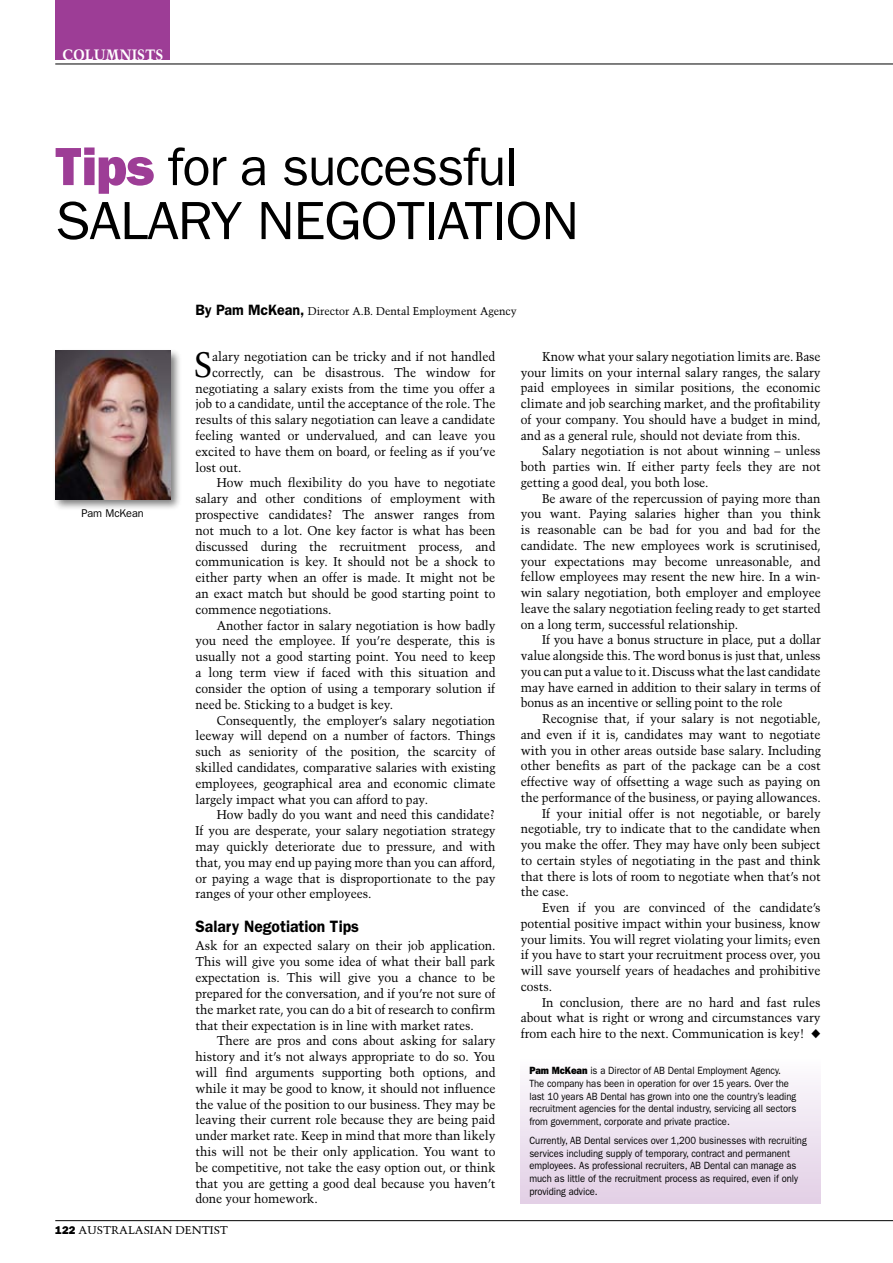
<style>
.page{position:relative;width:893px;height:1263px;background:#fff}
.page>*{position:absolute;margin:0;border:0;box-sizing:border-box;transform-origin:0 0}
.t1{font:54px/54px "Franklin Gothic";letter-spacing:-.02em;color:#000}
.t2{font:35.25px "Trump Mediaeval";color:#000;scale:.95 1}
.t3{font:600 16.5px "Franklin Gothic";color:#000;scale:.95 1}
.t4{font:700 15px "Trump Mediaeval";color:#fff;scale:.95 1}
.t5{font:12.75px/15.8px "Trump Mediaeval";letter-spacing:-.005em;color:#000;text-align:justify;scale:.95 1}
.t6{font:11.25px "Trump Mediaeval";color:#000;scale:.95 1}
.t7{font:11.25px "Trump Mediaeval";color:#000}
.t8{font:11.25px "Franklin Gothic";color:#000}
.t9{font:10.5px/12.8px "Franklin Gothic";color:#000;scale:.9 1}
.s1{font-weight:800;color:#9d3d96}
.s2{font-family:"Franklin Gothic";font-weight:600;font-size:15px}
.s3{font-weight:800}
.s4{font-family:"Franklin Gothic";font-weight:800}
</style>
<div class="page">
<hr style="left:55px;top:64px;width:838px;height:1px;background:#000">
<hr style="left:55px;top:1220px;width:838px;height:1px;background:#000">
<div style="left:55px;top:0;width:115px;height:60px;background:#9d3d96"></div>
<div style="left:521px;top:1058px;width:300px;height:145px;background:linear-gradient(to bottom,#fdfcfe,#e2cfe5)"></div>
<div style="left:52px;top:348px;width:130px;height:163px;background:#000;opacity:.5"></div>
<img style="left:55px;top:351px;width:115px;height:149px">
<p class="t4" style="left:62px;top:45px;width:108px">COLUMNISTS</p>
<p class="t4" style="left:71px;top:45px;width:89px">CATEGORY</p>
<h1 class="t1" style="left:55px;top:140px;width:525px"><span class="s1">Tips</span> for a successful<br>SALARY NEGOTIATION</h1>
<p class="t8" style="left:81px;top:506px;width:64px">Pam McKean</p>
<p class="t6" style="left:196px;top:304px;width:340px"><span class="s2">By Pam McKean,</span> Director A.B. Dental Employment Agency</p>
<h2 class="t2" style="left:194px;top:343px;width:21px">S</h2>
<p class="t5" style="left:212px;top:349px;width:299px">alary negotiation can be tricky and if not handled</p>
<p class="t5" style="left:212px;top:364px;width:300px">correctly, can be disastrous. The window for</p>
<p class="t5" style="left:196px;top:380px;width:317px">negotiating a salary exists from the time you offer a</p>
<p class="t5" style="left:196px;top:396px;width:317px">job to a candidate, until the acceptance of the role. The</p>
<p class="t5" style="left:196px;top:412px;width:317px">results of this salary negotiation can leave a candidate</p>
<p class="t5" style="left:196px;top:428px;width:317px">feeling wanted or undervalued, and can leave you</p>
<p class="t5" style="left:196px;top:443px;width:317px">excited to have them on board, or feeling as if you’ve</p>
<p class="t5" style="left:196px;top:459px;width:50px">lost out.</p>
<p class="t5" style="left:217px;top:475px;width:295px">How much flexibility do you have to negotiate</p>
<p class="t5" style="left:196px;top:491px;width:317px">salary and other conditions of employment with</p>
<p class="t5" style="left:196px;top:507px;width:317px">prospective candidates? The answer ranges from</p>
<p class="t5" style="left:196px;top:522px;width:317px">not much to a lot. One key factor is what has been</p>
<p class="t5" style="left:196px;top:538px;width:317px">discussed during the recruitment process, and</p>
<p class="t5" style="left:196px;top:554px;width:317px">communication is key. It should not be a shock to</p>
<p class="t5" style="left:196px;top:570px;width:317px">either party when an offer is made. It might not be</p>
<p class="t5" style="left:196px;top:586px;width:317px">an exact match but should be good starting point to</p>
<p class="t5" style="left:196px;top:601px;width:145px">commence negotiations.</p>
<p class="t5" style="left:217px;top:617px;width:295px">Another factor in salary negotiation is how badly</p>
<p class="t5" style="left:196px;top:633px;width:317px">you need the employee. If you’re desperate, this is</p>
<p class="t5" style="left:196px;top:649px;width:317px">usually not a good starting point. You need to keep</p>
<p class="t5" style="left:196px;top:665px;width:317px">a long term view if faced with this situation and</p>
<p class="t5" style="left:196px;top:680px;width:317px">consider the option of using a temporary solution if</p>
<p class="t5" style="left:196px;top:696px;width:210px">need be. Sticking to a budget is key.</p>
<p class="t5" style="left:217px;top:712px;width:295px">Consequently, the employer’s salary negotiation</p>
<p class="t5" style="left:196px;top:728px;width:317px">leeway will depend on a number of factors. Things</p>
<p class="t5" style="left:196px;top:744px;width:317px">such as seniority of the position, the scarcity of</p>
<p class="t5" style="left:196px;top:760px;width:317px">skilled candidates, comparative salaries with existing</p>
<p class="t5" style="left:196px;top:775px;width:317px">employees, geographical area and economic climate</p>
<p class="t5" style="left:196px;top:791px;width:246px">largely impact what you can afford to pay.</p>
<p class="t5" style="left:217px;top:807px;width:295px">How badly do you want and need this candidate?</p>
<p class="t5" style="left:196px;top:823px;width:317px">If you are desperate, your salary negotiation strategy</p>
<p class="t5" style="left:196px;top:839px;width:317px">may quickly deteriorate due to pressure, and with</p>
<p class="t5" style="left:196px;top:854px;width:317px">that, you may end up paying more than you can afford,</p>
<p class="t5" style="left:196px;top:870px;width:317px">or paying a wage that is disproportionate to the pay</p>
<p class="t5" style="left:196px;top:886px;width:187px">ranges of your other employees.</p>
<p class="t3" style="left:196px;top:916px;width:174px">Salary Negotiation Tips</p>
<p class="t5" style="left:196px;top:938px;width:317px">Ask for an expected salary on their job application.<br>This will give you some idea of what their ball park expectation is. This will give you a chance to be prepared for the conversation, and if you’re not sure of the market rate, you can do a bit of research to confirm that their expectation is in line with market rates.</p>
<p class="t5" style="left:196px;top:1033px;width:317px;text-indent:21px">There are pros and cons about asking for salary history and it’s not always appropriate to do so. You will find arguments supporting both options, and while it may be good to know, it should not influence the value of the position to our business. They may be leaving their current role because they are being paid under market rate. Keep in mind that more than likely this will not be their only application. You want to be competitive, not take the easy option out, or think that you are getting a good deal because you haven’t done your homework.</p>
<p class="t5" style="left:521px;top:349px;width:317px;text-indent:21px">Know what your salary negotiation limits are. Base your limits on your internal salary ranges, the salary paid employees in similar positions, the economic climate and job searching market, and the profitability of your company. You should have a budget in mind, and as a general rule, should not deviate from this.</p>
<p class="t5" style="left:521px;top:443px;width:317px;text-indent:21px">Salary negotiation is not about winning – unless both parties win. If either party feels they are not getting a good deal, you both lose.</p>
<p class="t5" style="left:521px;top:490px;width:317px;text-indent:21px">Be aware of the repercussion of paying more than you want. Paying salaries higher than you think is reasonable can be bad for you and bad for the candidate. The new employees work is scrutinised, your expectations may become unreasonable, and fellow employees may resent the new hire. In a win&shy;win salary negotiation, both employer and employee leave the salary negotiation feeling ready to get started on a long term, successful relationship.</p>
<p class="t5" style="left:521px;top:632px;width:317px;text-indent:21px">If you have a bonus structure in place, put a dollar value alongside this. The word bonus is just that, unless you can put a value to it. Discuss what the last candidate may have earned in addition to their salary in terms of bonus as an incentive or selling point to the role</p>
<p class="t5" style="left:542px;top:711px;width:295px">Recognise that, if your salary is not negotiable,</p>
<p class="t5" style="left:521px;top:726px;width:317px">and even if it is, candidates may want to negotiate</p>
<p class="t5" style="left:521px;top:742px;width:317px">with you in other areas outside base salary. Including</p>
<p class="t5" style="left:521px;top:758px;width:317px">other benefits as part of the package can be a cost</p>
<p class="t5" style="left:521px;top:774px;width:317px">effective way of offsetting a wage such as paying on</p>
<p class="t5" style="left:521px;top:789px;width:317px">the performance of the business, or paying allowances.</p>
<p class="t5" style="left:542px;top:805px;width:295px">If your initial offer is not negotiable, or barely</p>
<p class="t5" style="left:521px;top:821px;width:317px">negotiable, try to indicate that to the candidate when</p>
<p class="t5" style="left:521px;top:837px;width:317px">you make the offer. They may have only been subject</p>
<p class="t5" style="left:521px;top:852px;width:317px">to certain styles of negotiating in the past and think</p>
<p class="t5" style="left:521px;top:868px;width:317px">that there is lots of room to negotiate when that’s not</p>
<p class="t5" style="left:521px;top:884px;width:52px">the case.</p>
<p class="t5" style="left:542px;top:900px;width:295px">Even if you are convinced of the candidate’s</p>
<p class="t5" style="left:521px;top:915px;width:317px">potential positive impact within your business, know</p>
<p class="t5" style="left:521px;top:931px;width:317px">your limits. You will regret violating your limits; even</p>
<p class="t5" style="left:521px;top:947px;width:317px">if you have to start your recruitment process over, you</p>
<p class="t5" style="left:521px;top:963px;width:317px">will save yourself years of headaches and prohibitive</p>
<p class="t5" style="left:521px;top:978px;width:34px">costs.</p>
<p class="t5" style="left:542px;top:994px;width:295px">In conclusion, there are no hard and fast rules</p>
<p class="t5" style="left:521px;top:1010px;width:317px">about what is right or wrong and circumstances vary</p>
<p class="t5" style="left:521px;top:1026px;width:317px">from each hire to the next. Communication is key! ◆</p>
<p class="t9" style="left:529px;top:1064px;width:298px"><span class="s3">Pam McKean</span> is a Director of AB Dental Employment Agency.<br>The company has been in operation for over 15 years. Over the last 10 years AB Dental has grown into one the country’s leading recruitment agencies for the dental industry, servicing all sectors from government, corporate and private practice.</p>
<p class="t9" style="left:529px;top:1134px;width:310px">Currently, AB Dental services over 1,200 businesses with recruiting services including supply of temporary, contract and permanent employees. As professional recruiters, AB Dental can manage as much as little of the recruitment process as required, even if only providing advice.</p>
<p class="t7" style="left:55px;top:1223px;width:174px"><span class="s4">122</span> AUSTRALASIAN DENTIST</p>
</div>
